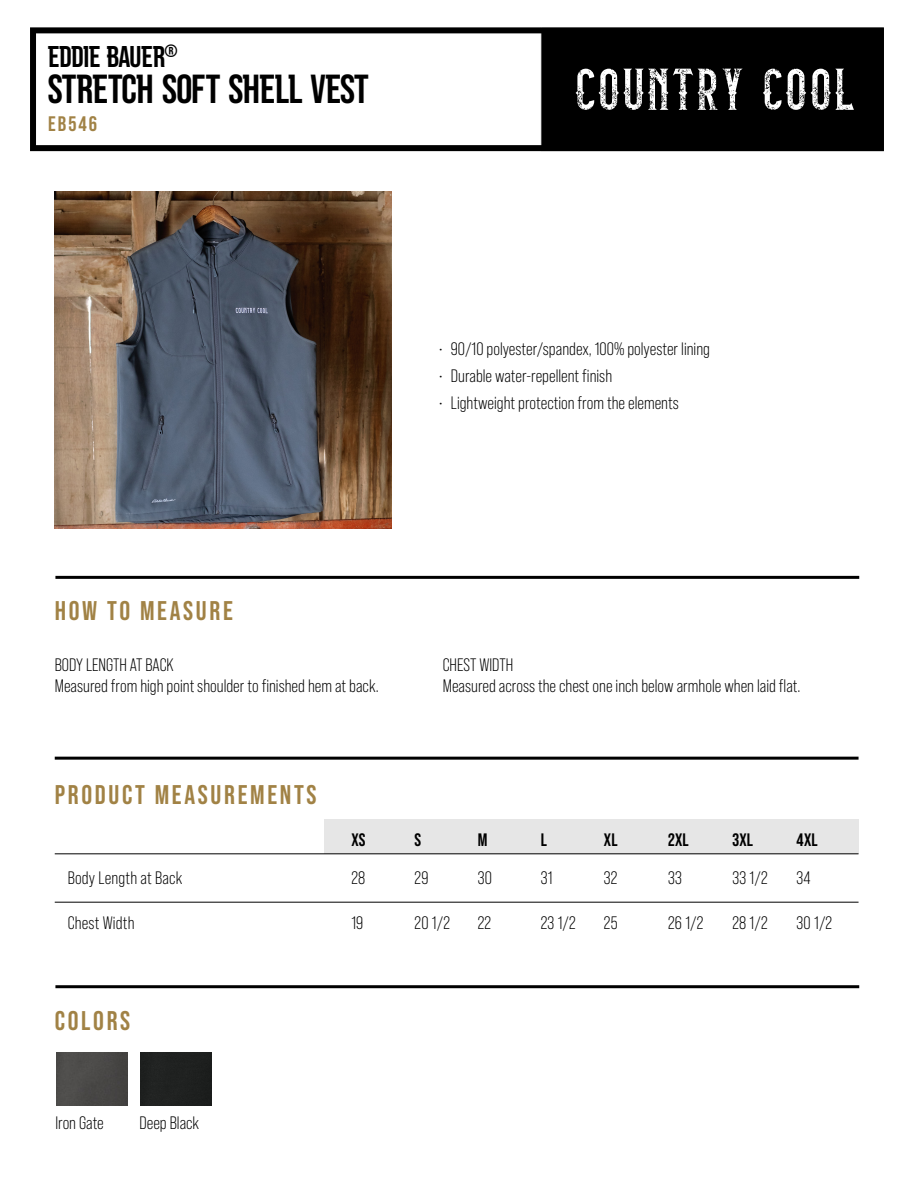
<style>
.page{position:relative;width:914px;height:1187px;background:#fff}
.page>*{position:absolute;margin:0;border:0;box-sizing:border-box;transform-origin:0 0}
.t1{font:40.5px "ENGINE Regular";color:#000}
.t2{font:30px "ENGINE Regular";color:#000}
.t3{font:700 27px "Bebas Neue Pro";letter-spacing:.1em;color:#a18245}
.t4{font:700 21px "Bebas Neue Pro";letter-spacing:.1em;color:#a18245}
.t5{font:18px/21.6px "Bebas Neue Pro";color:#000}
.t6{font:700 18px "Bebas Neue Pro";letter-spacing:.01em;color:#000}
</style>
<div class="page">
<img style="left:54px;top:191px;width:337px;height:337px">
<svg style="left:30px;top:27px;width:853px;height:124px"></svg>
<svg style="left:575px;top:69px;width:167px;height:41px"></svg>
<svg style="left:762px;top:69px;width:91px;height:41px"></svg>
<hr style="left:55px;top:756px;width:803px;height:3px;background:#000">
<div style="left:323px;top:819px;width:535px;height:34px;background:#e6e6e6"></div>
<hr style="left:55px;top:901px;width:803px;height:1px;background:#000">
<hr style="left:55px;top:853px;width:803px;height:1px;background:#000">
<div style="left:56px;top:1052px;width:72px;height:53px;background:#4a4947"></div>
<div style="left:140px;top:1052px;width:72px;height:53px;background:#1f2120"></div>
<hr style="left:55px;top:985px;width:804px;height:3px;background:#000">
<hr style="left:55px;top:576px;width:804px;height:3px;background:#000">
<h2 class="t2" style="left:48px;top:43px;width:131px">EDDIE BAUER<sup>®</sup></h2>
<h1 class="t1" style="left:48px;top:70px;width:321px">STRETCH SOFT SHELL VEST</h1>
<p class="t4" style="left:48px;top:112px;width:51px">EB546</p>
<p class="t5" style="left:438px;top:338px;width:273px">• 90/10 polyester/spandex, 100% polyester lining</p>
<p class="t5" style="left:438px;top:365px;width:175px">• Durable water-repellent finish</p>
<p class="t5" style="left:438px;top:392px;width:242px">• Lightweight protection from the elements</p>
<h3 class="t3" style="left:55px;top:595px;width:179px">HOW TO MEASURE</h3>
<p class="t5" style="left:55px;top:653px;width:325px">BODY LENGTH AT BACK<br>Measured from high point shoulder to finished hem at back.</p>
<p class="t5" style="left:443px;top:653px;width:359px">CHEST WIDTH<br>Measured across the chest one inch below armhole when laid flat.</p>
<h3 class="t3" style="left:55px;top:779px;width:263px">PRODUCT MEASUREMENTS</h3>
<p class="t6" style="left:351px;top:829px;width:16px">XS</p>
<p class="t6" style="left:414px;top:829px;width:8px">S</p>
<p class="t6" style="left:477px;top:829px;width:11px">M</p>
<p class="t6" style="left:541px;top:829px;width:8px">L</p>
<p class="t6" style="left:604px;top:829px;width:15px">XL</p>
<p class="t6" style="left:668px;top:829px;width:22px">2XL</p>
<p class="t6" style="left:732px;top:829px;width:22px">3XL</p>
<p class="t6" style="left:796px;top:829px;width:22px">4XL</p>
<p class="t5" style="left:68px;top:867px;width:116px">Body Length at Back</p>
<p class="t5" style="left:351px;top:867px;width:15px">28</p>
<p class="t5" style="left:414px;top:867px;width:15px">29</p>
<p class="t5" style="left:477px;top:867px;width:16px">30</p>
<p class="t5" style="left:541px;top:867px;width:13px">31</p>
<p class="t5" style="left:604px;top:867px;width:15px">32</p>
<p class="t5" style="left:668px;top:867px;width:15px">33</p>
<p class="t5" style="left:732px;top:867px;width:37px">33 1/2</p>
<p class="t5" style="left:796px;top:867px;width:16px">34</p>
<p class="t5" style="left:68px;top:912px;width:68px">Chest Width</p>
<p class="t5" style="left:351px;top:912px;width:13px">19</p>
<p class="t5" style="left:414px;top:912px;width:37px">20 1/2</p>
<p class="t5" style="left:477px;top:912px;width:15px">22</p>
<p class="t5" style="left:541px;top:912px;width:36px">23 1/2</p>
<p class="t5" style="left:604px;top:912px;width:15px">25</p>
<p class="t5" style="left:668px;top:912px;width:37px">26 1/2</p>
<p class="t5" style="left:732px;top:912px;width:37px">28 1/2</p>
<p class="t5" style="left:796px;top:912px;width:37px">30 1/2</p>
<h3 class="t3" style="left:55px;top:1004px;width:77px">COLORS</h3>
<p class="t5" style="left:55px;top:1112px;width:50px">Iron Gate</p>
<p class="t5" style="left:139px;top:1112px;width:61px">Deep Black</p>
</div>
